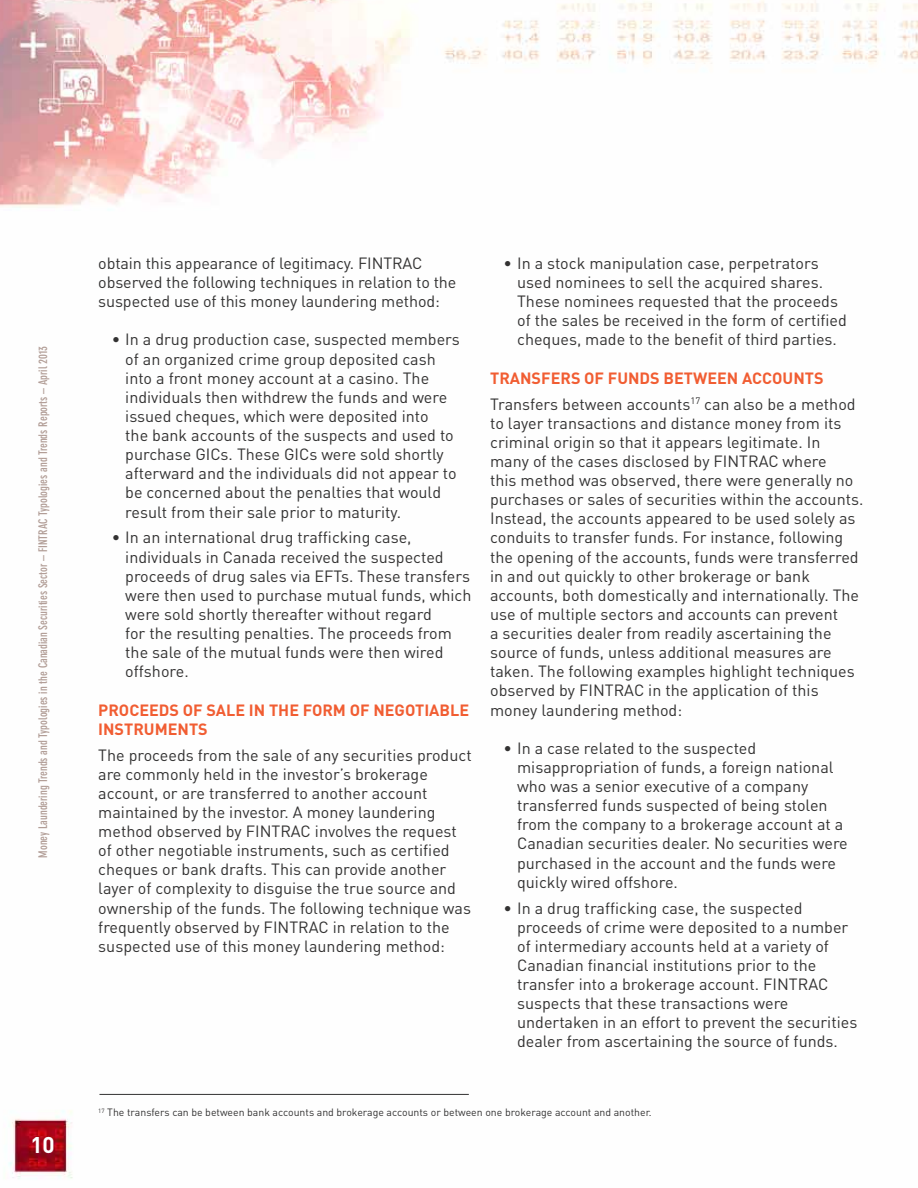
<style>
.page{position:relative;width:918px;height:1188px;background:#fff}
.page>*{position:absolute;margin:0;border:0;box-sizing:border-box;transform-origin:0 0}
.t1{font:700 22.5px "DIN";color:#fff}
.t2{font:16.2px/19px "DIN";color:#333232}
.t3{font:700 16.2px/19px "DIN";letter-spacing:.105em;color:#f15d32}
.t4{font:700 condensed 11.7px "DIN Neuzeit Grotesk";color:#b29e97}
.t5{font:10.5px "DIN";color:#333232}
.s1{font-weight:700;color:#f15d32}
</style>
<div class="page">
<img style="left:0;top:0;width:918px;height:1179px">
<hr style="left:99px;top:1094px;width:370px;height:1px;background:#333232">
<p class="t4" style="left:36px;top:858px;width:513px;rotate:-90deg">Money Laundering Trends and Typologies in the Canadian Securities Sector – FINTRAC Typologies and Trends Reports – April 2013</p>
<h1 class="t1" style="left:30px;top:1130px;width:26px">10</h1>
<p class="t2" style="left:98px;top:253px;width:360px">obtain this appearance of legitimacy. FINTRAC observed the following techniques in relation to the suspected use of this money laundering method:</p>
<p class="t2" style="left:125px;top:330px;width:336px;text-indent:-13px">• In a drug production case, suspected members of an organized crime group deposited cash into a front money account at a casino. The individuals then withdrew the funds and were issued cheques, which were deposited into<br>the bank accounts of the suspects and used to purchase GICs. These GICs were sold shortly afterward and the individuals did not appear to be concerned about the penalties that would result from their sale prior to maturity.</p>
<p class="t2" style="left:125px;top:528px;width:348px;text-indent:-13px">• In an international drug trafficking case, individuals in Canada received the suspected proceeds of drug sales via EFTs. These transfers were then used to purchase mutual funds, which were sold shortly thereafter without regard<br>for the resulting penalties. The proceeds from the sale of the mutual funds were then wired offshore.</p>
<p class="t3" style="left:98px;top:699px;width:372px">PROCEEDS OF SALE I N THE FORM OF N EGOTIABLE<br>INSTRUMENTS</p>
<p class="t2" style="left:98px;top:745px;width:375px">The proceeds from the sale of any securities product are commonly held in the investor’s brokerage account, or are transferred to another account maintained by the investor. A money laundering method observed by FINTRAC involves the request of other negotiable instruments, such as certified cheques or bank drafts. This can provide another layer of complexity to disguise the true source and ownership of the funds. The following technique was frequently observed by FINTRAC in relation to the suspected use of this money laundering method:</p>
<p class="t2" style="left:517px;top:253px;width:331px;text-indent:-13px">• In a stock manipulation case, perpetrators used nominees to sell the acquired shares.<br>These nominees requested that the proceeds of the sales be received in the form of certified cheques, made to the benefit of third parties.</p>
<p class="t3" style="left:490px;top:368px;width:263px">TRANSFERS OF FUNDS BETWEEN ACC</p>
<p class="t2" style="left:490px;top:365px;width:367px;line-height:26px;text-indent:282px"><span class="s1">OUNTS<br></span>Transfers between accounts<sup>17</sup> can also be a method</p>
<p class="t2" style="left:490px;top:413px;width:375px">to layer transactions and distance money from its criminal origin so that it appears legitimate. In<br>many of the cases disclosed by FINTRAC where<br>this method was observed, there were generally no purchases or sales of securities within the accounts.<br>Instead, the accounts appeared to be used solely as conduits to transfer funds. For instance, following the opening of the accounts, funds were transferred in and out quickly to other brokerage or bank accounts, both domestically and internationally. The use of multiple sectors and accounts can prevent<br>a securities dealer from readily ascertaining the source of funds, unless additional measures are taken. The following examples highlight techniques observed by FINTRAC in the application of this money laundering method:</p>
<p class="t2" style="left:517px;top:738px;width:332px;text-indent:-13px">• In a case related to the suspected misappropriation of funds, a foreign national who was a senior executive of a company transferred funds suspected of being stolen from the company to a brokerage account at a Canadian securities dealer. No securities were purchased in the account and the funds were quickly wired offshore.</p>
<p class="t2" style="left:517px;top:898px;width:342px;text-indent:-13px">• In a drug trafficking case, the suspected proceeds of crime were deposited to a number of intermediary accounts held at a variety of Canadian financial institutions prior to the transfer into a brokerage account. FINTRAC suspects that these transactions were undertaken in an effort to prevent the securities dealer from ascertaining the source of funds.</p>
<p class="t5" style="left:98px;top:1106px;width:555px"><sup>17</sup> The transfers can be between bank accounts and brokerage accounts or between one brokerage account and another.</p>
</div>
